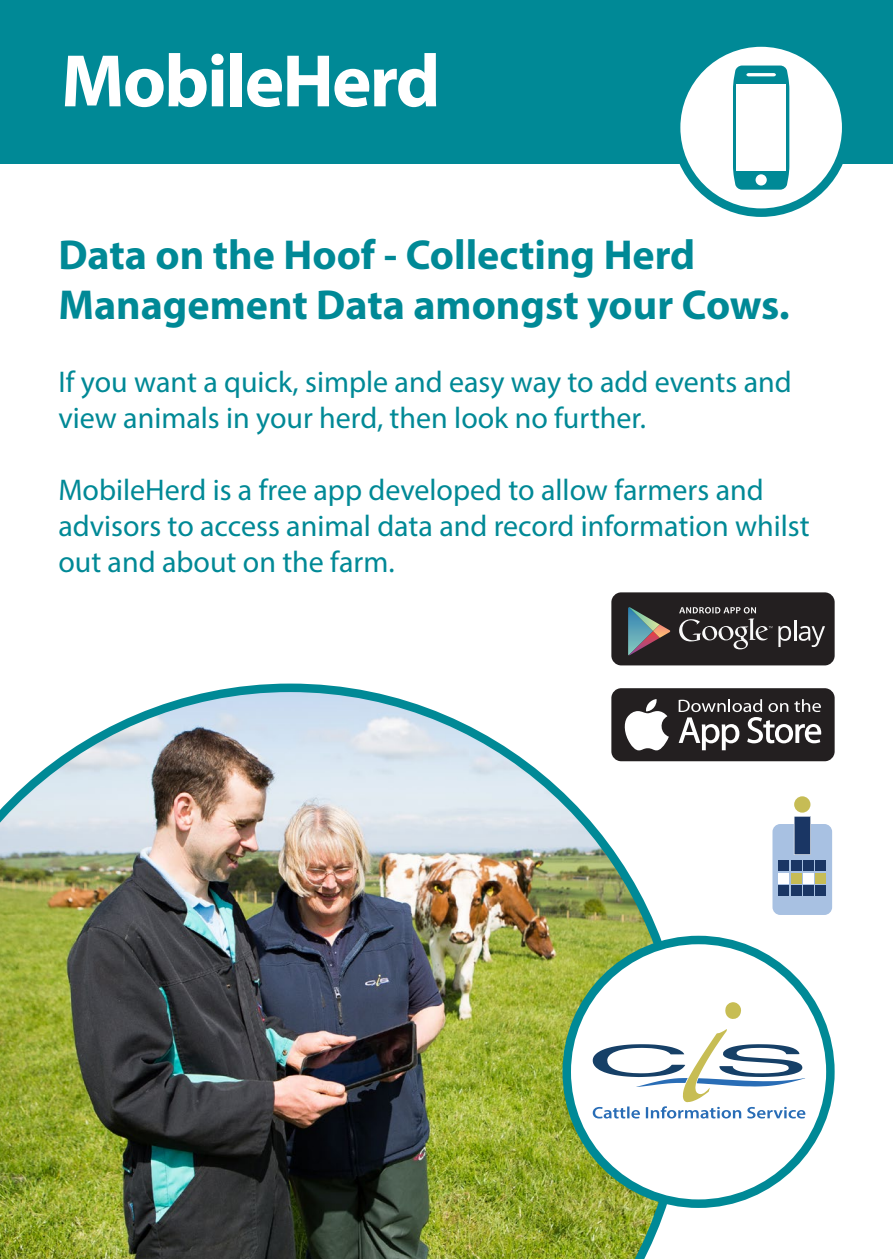
<style>
.page{position:relative;width:893px;height:1259px;background:#fff}
.page>*{position:absolute;margin:0;border:0;box-sizing:border-box;transform-origin:0 0}
.t1{font:700 75px "Myriad Pro";letter-spacing:-.025em;color:#fff}
.t2{font:700 42px/50.4px "Myriad Pro";color:#008996}
.t3{font:30px/36px "Myriad Pro";color:#008996}
</style>
<div class="page">
<img style="left:0;top:683px;width:687px;height:576px">
<div style="left:0;top:0;width:893px;height:164px;background:#008996"></div>
<div style="left:672px;top:38px;width:178px;height:179px;background:#008996;border-radius:50%"></div>
<div style="left:562px;top:935px;width:273px;height:273px;background:#008996;border-radius:50%"></div>
<svg style="left:680px;top:47px;width:162px;height:161px"></svg>
<div style="left:736px;top:84px;width:50px;height:87px;background:#fff"></div>
<div style="left:571px;top:944px;width:255px;height:255px;background:#fff;border-radius:50%"></div>
<svg style="left:725px;top:1002px;width:16px;height:17px"></svg>
<svg style="left:593px;top:1029px;width:212px;height:89px"></svg>
<div style="left:772px;top:824px;width:60px;height:91px;background:#a8c1e2;border-radius:8px"></div>
<svg style="left:794px;top:816px;width:17px;height:39px"></svg>
<div style="left:794px;top:796px;width:16px;height:16px;background:#c6bc55;border-radius:50%"></div>
<div style="left:779px;top:861px;width:10px;height:10px;background:#1a3664"></div>
<div style="left:791px;top:861px;width:10px;height:10px;background:#1a3664"></div>
<div style="left:803px;top:861px;width:11px;height:10px;background:#1a3664"></div>
<div style="left:816px;top:861px;width:10px;height:10px;background:#1a3664"></div>
<div style="left:779px;top:873px;width:10px;height:10px;background:#fff"></div>
<div style="left:791px;top:873px;width:10px;height:10px;background:#c6bc55"></div>
<div style="left:803px;top:873px;width:11px;height:10px;background:#fff"></div>
<div style="left:816px;top:873px;width:10px;height:10px;background:#c6bc55"></div>
<div style="left:779px;top:885px;width:10px;height:10px;background:#1a3664"></div>
<div style="left:791px;top:885px;width:10px;height:10px;background:#1a3664"></div>
<div style="left:803px;top:885px;width:11px;height:10px;background:#1a3664"></div>
<div style="left:816px;top:885px;width:10px;height:10px;background:#1a3664"></div>
<div style="left:611px;top:688px;width:224px;height:73px;background:#231f20;border-radius:10px"></div>
<svg style="left:624px;top:699px;width:45px;height:51px"></svg>
<svg style="left:679px;top:699px;width:142px;height:51px"></svg>
<div style="left:611px;top:592px;width:224px;height:73px;background:#231f20;border-radius:10px"></div>
<svg style="left:628px;top:607px;width:42px;height:48px"></svg>
<svg style="left:778px;top:626px;width:13px;height:21px"></svg>
<hr style="left:794px;top:620px;width:2px;height:20px;background:#f9f9f9">
<svg style="left:799px;top:626px;width:26px;height:21px"></svg>
<svg style="left:679px;top:607px;width:93px;height:42px"></svg>
<p class="t1" style="left:61px;top:32px;width:381px">MobileHerd</p>
<p class="t2" style="left:58px;top:228px;width:733px">Data on the Hoof - Collecting Herd<br>Management Data amongst your Cows.</p>
<p class="t3" style="left:58px;top:363px;width:735px">If you want a quick, simple and easy way to add events and view animals in your herd, then look no further.</p>
<p class="t3" style="left:58px;top:471px;width:753px">MobileHerd is a free app developed to allow farmers and advisors to access animal data and record information whilst out and about on the farm.</p>
</div>
